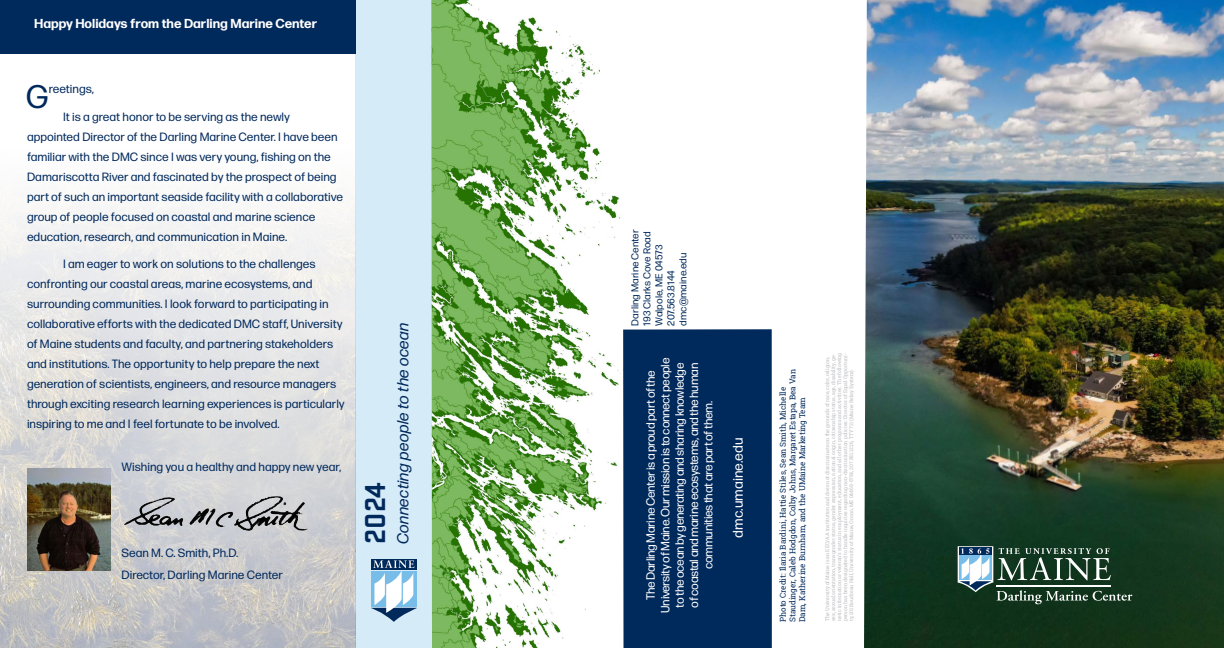
<style>
.page{position:relative;width:1224px;height:648px;background:#fff}
.page>*{position:absolute;margin:0;border:0;box-sizing:border-box;transform-origin:0 0}
.t1{font:32.6px "Forma DJR Micro";color:#00295c}
.t2{font:700 30px "Stratum 1";color:#00295c}
.t3{font:italic 16px "Forma DJR Micro";color:#00295c}
.t4{font:14px "Forma DJR Micro";color:#fff}
.t5{font:700 13px "Forma DJR Micro";color:#fff}
.t6{font:12px/20px "Forma DJR Micro";color:#00295c}
.t7{font:12px/14.4px "Forma DJR Micro";letter-spacing:-.03em;color:#fff;text-align:center}
.t8{font:10px "Forma DJR Micro";color:#00295c}
.t9{font:8px/9.6px "Roboto Slab";color:#00295c}
.t10{font:5px/6px "Roboto Slab";letter-spacing:-.01em;color:#bcbdc0}
</style>
<div class="page">
<img style="left:864px;top:0;width:360px;height:648px">
<div style="left:624px;top:329px;width:148px;height:319px;background:#00295c"></div>
<img style="left:432px;top:0;width:192px;height:648px">
<div style="left:356px;top:0;width:76px;height:648px;background:#d6ebf8"></div>
<div style="left:0;top:0;width:356px;height:54px;background:#00295c"></div>
<div style="left:371px;top:559px;width:46px;height:10px;background:#00295c"></div>
<svg style="left:371px;top:560px;width:46px;height:62px"></svg>
<img style="left:0;top:148px;width:356px;height:500px">
<img style="left:27px;top:468px;width:84px;height:102px">
<img style="left:123px;top:490px;width:186px;height:42px">
<svg style="left:958px;top:546px;width:174px;height:58px;background:#476457"></svg>
<p class="t5" style="left:34px;top:15px;width:285px">Happy Holidays from the Darling Marine Center</p>
<p class="t1" style="left:26px;top:76px;width:25px">G</p>
<p class="t6" style="left:49px;top:79px;width:47px">reetings,</p>
<p class="t6" style="left:27px;top:106px;width:318px;text-indent:36px">It is a great honor to be serving as the newly appointed Director of the Darling Marine Center. I have been familiar with the DMC since I was very young, fishing on the Damariscotta River and fascinated by the prospect of being part of such an important seaside facility with a collaborative group of people focused on coastal and marine science education, research, and communication in Maine.</p>
<p class="t6" style="left:27px;top:253px;width:319px;text-indent:36px">I am eager to work on solutions to the challenges confronting our coastal areas, marine ecosystems, and surrounding communities. I look forward to participating in collaborative efforts with the dedicated DMC staff, University of Maine students and faculty, and partnering stakeholders and institutions. The opportunity to help prepare the next generation of scientists, engineers, and resource managers through exciting research learning experiences is particularly inspiring to me and I feel fortunate to be involved.</p>
<p class="t6" style="left:122px;top:456px;width:221px">Wishing you a healthy and happy new year,</p>
<p class="t6" style="left:122px;top:543px;width:118px">Sean M. C. Smith, Ph.D.</p>
<p class="t6" style="left:122px;top:564px;width:163px">Director, Darling Marine Center</p>
<p class="t2" style="left:355px;top:544px;width:63px;rotate:-90deg">2024</p>
<p class="t3" style="left:393px;top:544px;width:224px;rotate:-90deg">Connecting people to the ocean</p>
<p class="t8" style="left:629px;top:326px;width:98px;rotate:-90deg">Darling Marine Center</p>
<p class="t8" style="left:641px;top:326px;width:96px;rotate:-90deg">193 Clarks Cove Road</p>
<p class="t8" style="left:653px;top:326px;width:82px;rotate:-90deg">Walpole, ME 04573</p>
<p class="t8" style="left:677px;top:326px;width:74px;rotate:-90deg">dmc@maine.edu</p>
<p class="t8" style="left:665px;top:326px;width:57px;rotate:-90deg">207.563.8144</p>
<p class="t7" style="left:643px;top:613px;width:256px;rotate:-90deg">The Darling Marine Center is a proud part of the University of Maine. Our mission is to connect people to the ocean by generating and sharing knowledge of coastal and marine ecosystems, and the human communities that are part of them.</p>
<p class="t10" style="left:824px;top:621px;width:270px;rotate:-90deg">The University of Maine is an EEO/AA institution and does not discriminate on the grounds of race, color, religion, sex, sexual orientation, transgender status, gender expression, national origin, citizenship status, age, disability, ge&shy;netic information or veteran’s status in employment, education, and all other programs and activities. The following person has been designated to handle inquiries regarding non-discrimination policies: Director of Equal Opportuni&shy;ty, 101 Boudreau Hall, University of Maine, Orono, ME 04469-5754, 207.581.1226, TTY 711 (Maine Relay System).</p>
<p class="t9" style="left:778px;top:622px;width:254px;rotate:-90deg">Photo Credit: Ilaria Bardini, Hattie Stiles, Sean Smith, Michelle<br>Staudinger, Caleb Hodgdon, Colby Johns, Margaret Estapa, Bea Van<br>Dam, Katherine Burnham, and the UMaine Marketing Team</p>
<p class="t4" style="left:729px;top:538px;width:102px;rotate:-90deg">dmc.umaine.edu</p>
</div>
